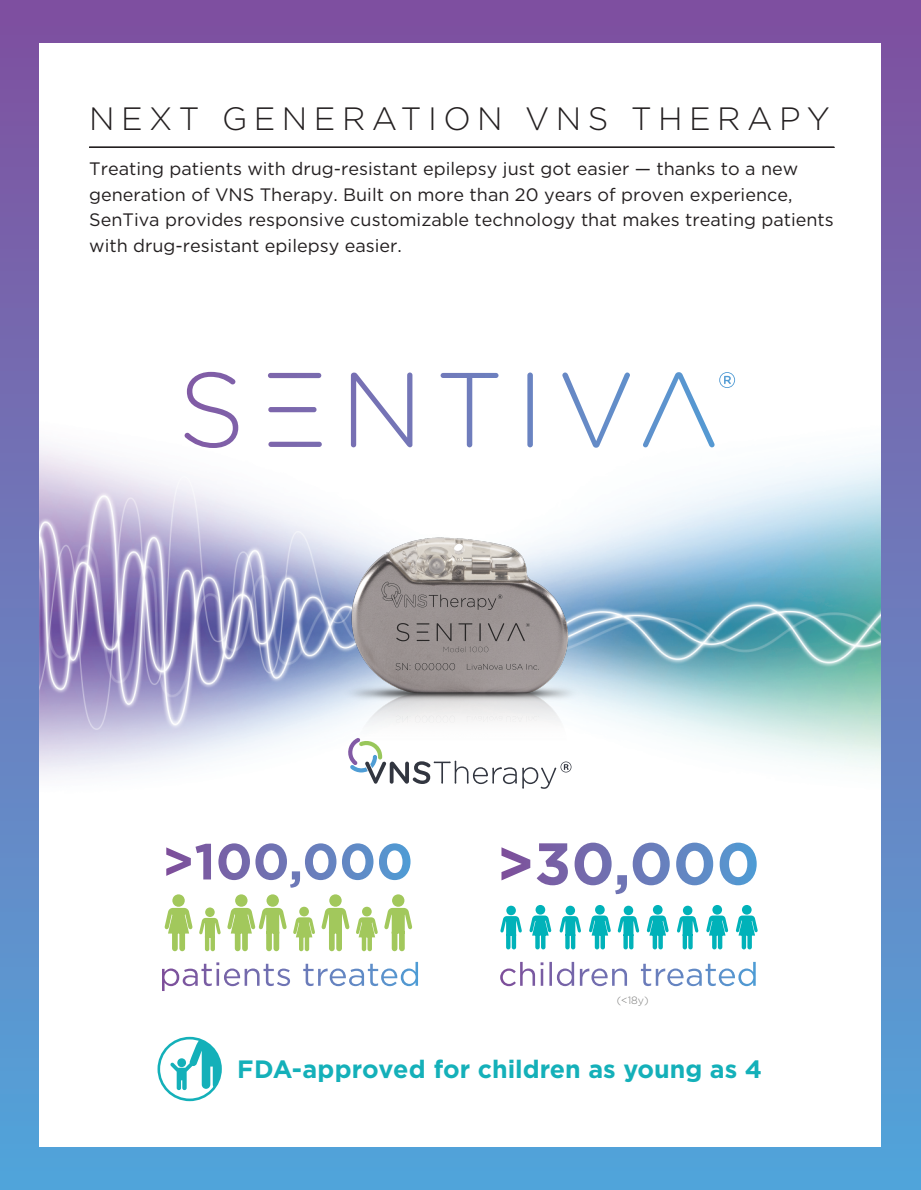
<style>
.page{position:relative;width:921px;height:1190px;background:#fff}
.page>*{position:absolute;margin:0;border:0;box-sizing:border-box;transform-origin:0 0}
.t1{font:300 32.25px "Gotham";letter-spacing:.2em;color:#231f20}
.t2{font:700 25.05px "Gotham";color:#14b0b9}
.t3{font:18px/25.5px "Gotham";color:#231f20}
.t4{font:300 10.5px "Gotham";color:#7a7a79}
</style>
<div class="page">
<div style="left:0;top:0;width:920px;height:1189px;background:linear-gradient(to bottom,#8453a0,#59a7da)"></div>
<div style="left:39px;top:43px;width:841px;height:1103px;background:#fff"></div>
<img style="left:39px;top:371px;width:841px;height:496px">
<svg style="left:166px;top:843px;width:244px;height:44px"></svg>
<svg style="left:164px;top:894px;width:28px;height:56px"></svg>
<svg style="left:199px;top:907px;width:22px;height:43px"></svg>
<svg style="left:227px;top:894px;width:59px;height:56px"></svg>
<svg style="left:293px;top:906px;width:22px;height:44px"></svg>
<svg style="left:321px;top:894px;width:28px;height:56px"></svg>
<svg style="left:356px;top:906px;width:22px;height:44px"></svg>
<svg style="left:384px;top:894px;width:28px;height:56px"></svg>
<svg style="left:162px;top:961px;width:256px;height:29px"></svg>
<svg style="left:500px;top:905px;width:21px;height:44px"></svg>
<svg style="left:559px;top:905px;width:22px;height:44px"></svg>
<svg style="left:589px;top:905px;width:21px;height:44px"></svg>
<svg style="left:529px;top:905px;width:22px;height:44px"></svg>
<svg style="left:617px;top:905px;width:22px;height:44px"></svg>
<svg style="left:677px;top:905px;width:21px;height:44px"></svg>
<svg style="left:706px;top:905px;width:22px;height:44px"></svg>
<svg style="left:735px;top:905px;width:22px;height:44px"></svg>
<svg style="left:646px;top:905px;width:22px;height:44px"></svg>
<svg style="left:500px;top:961px;width:255px;height:24px"></svg>
<svg style="left:501px;top:842px;width:255px;height:51px"></svg>
<svg style="left:157px;top:1036px;width:65px;height:64px"></svg>
<svg style="left:184px;top:372px;width:551px;height:76px"></svg>
<img style="left:279px;top:500px;width:361px;height:317px">
<hr style="left:89px;top:147px;width:745px;height:1px;background:#231f20">
<svg style="left:918px;top:1186px;width:3px;height:4px"></svg>
<h1 class="t1" style="left:89px;top:98px;width:742px">NEXT GENERATION VNS THERAPY</h1>
<p class="t3" style="left:89px;top:155px;width:746px">Treating patients with drug-resistant epilepsy just got easier — thanks to a new generation of VNS Therapy. Built on more than 20 years of proven experience, SenTiva provides responsive customizable technology that makes treating patients with drug-resistant epilepsy easier.</p>
<p class="t4" style="left:616px;top:993px;width:33px">(&lt;18y)</p>
<h2 class="t2" style="left:237px;top:1052px;width:526px">FDA-approved for children as young as 4</h2>
</div>
